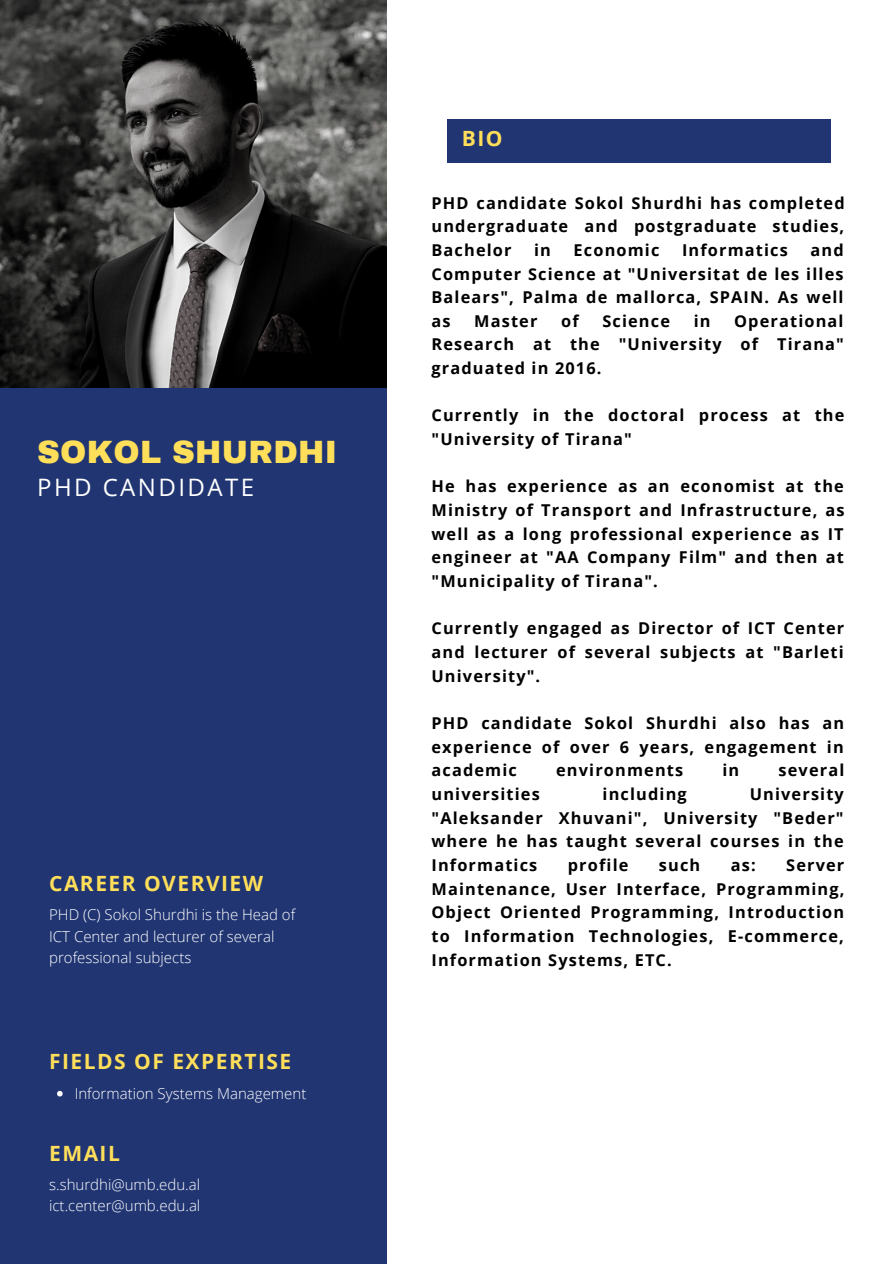
<style>
.page{position:relative;width:894px;height:1264px;background:#fff}
.page>*{position:absolute;margin:0;border:0;box-sizing:border-box;transform-origin:0 0}
.t1{font:900 31.5px "Archivo";letter-spacing:.01em;color:#ffde59}
.t2{font:24px "Open Sans";letter-spacing:.1em;color:#fff}
.t3{font:700 21px "Open Sans";letter-spacing:.07em;color:#ffde59}
.t4{font:700 16.35px/23.7px "Open Sans";letter-spacing:.07em;color:#000;text-align:justify}
.t5{font:300 15px/21.5px "Open Sans";color:#fff}
</style>
<div class="page">
<div style="left:0;top:388px;width:386px;height:875px;background:#203572"></div>
<div style="left:447px;top:119px;width:383px;height:44px;background:#203572"></div>
<img style="left:0;top:0;width:386px;height:388px">
<svg style="left:57px;top:1090px;width:6px;height:6px"></svg>
<h1 class="t1" style="left:37px;top:435px;width:301px">SOKOL SHURDHI</h1>
<h2 class="t2" style="left:37px;top:470px;width:218px">PHD CANDIDATE</h2>
<p class="t3" style="left:49px;top:868px;width:215px">CAREER OVERVIEW</p>
<p class="t5" style="left:49px;top:903px;width:247px">PHD (C) Sokol Shurdhi is the Head of<br>ICT Center and lecturer of several professional subjects</p>
<p class="t3" style="left:49px;top:1046px;width:243px">FIELDS OF EXPERTISE</p>
<p class="t5" style="left:75px;top:1082px;width:233px">Information Systems Management</p>
<p class="t3" style="left:49px;top:1138px;width:72px">EMAIL</p>
<p class="t5" style="left:49px;top:1173px;width:153px;line-height:20.9px">s.shurdhi@umb.edu.al ict.center@umb.edu.al</p>
<p class="t3" style="left:461px;top:124px;width:42px">BIO</p>
<p class="t4" style="left:431px;top:190px;width:414px">PHD candidate Sokol Shurdhi has completed undergraduate and postgraduate studies, Bachelor</p>
<p class="t4" style="left:534px;top:238px;width:18px">in</p>
<p class="t4" style="left:573px;top:238px;width:87px">Economic</p>
<p class="t4" style="left:682px;top:238px;width:107px">Informatics</p>
<p class="t4" style="left:431px;top:238px;width:413px;text-indent:379px">and Computer Science at "Universitat de les illes Balears", Palma de mallorca, SPAIN. As well as</p>
<p class="t4" style="left:474px;top:308px;width:65px">Master</p>
<p class="t4" style="left:561px;top:308px;width:19px">of</p>
<p class="t4" style="left:602px;top:308px;width:69px">Science</p>
<p class="t4" style="left:693px;top:308px;width:18px">in</p>
<p class="t4" style="left:431px;top:308px;width:414px;text-indent:302px">Operational Research at the "University of Tirana" graduated in 2016.</p>
<p class="t4" style="left:431px;top:403px;width:414px">Currently in the doctoral process at the "University of Tirana"</p>
<p class="t4" style="left:431px;top:474px;width:414px">He has experience as an economist at the Ministry of Transport and Infrastructure, as well as a long professional experience as IT engineer at "AA Company Film" and then at "Municipality of Tirana".</p>
<p class="t4" style="left:431px;top:616px;width:414px">Currently engaged as Director of ICT Center and lecturer of several subjects at "Barleti University".</p>
<p class="t4" style="left:431px;top:710px;width:414px">PHD candidate Sokol Shurdhi also has an experience of over 6 years, engagement in academic</p>
<p class="t4" style="left:556px;top:758px;width:128px">environments</p>
<p class="t4" style="left:722px;top:758px;width:18px">in</p>
<p class="t4" style="left:778px;top:758px;width:67px">several</p>
<p class="t4" style="left:431px;top:781px;width:414px;text-indent:318px">University "Aleksander Xhuvani", University "Beder" where he has taught several courses in the Informatics</p>
<p class="t4" style="left:431px;top:781px;width:110px">universities</p>
<p class="t4" style="left:602px;top:781px;width:86px">including</p>
<p class="t4" style="left:567px;top:852px;width:62px">profile</p>
<p class="t4" style="left:658px;top:852px;width:43px">such</p>
<p class="t4" style="left:730px;top:852px;width:26px">as:</p>
<p class="t4" style="left:431px;top:852px;width:414px;text-indent:354px">Server Maintenance, User Interface, Programming, Object Oriented Programming, Introduction to Information Technologies, E-commerce, Information Systems, ETC.</p>
</div>
